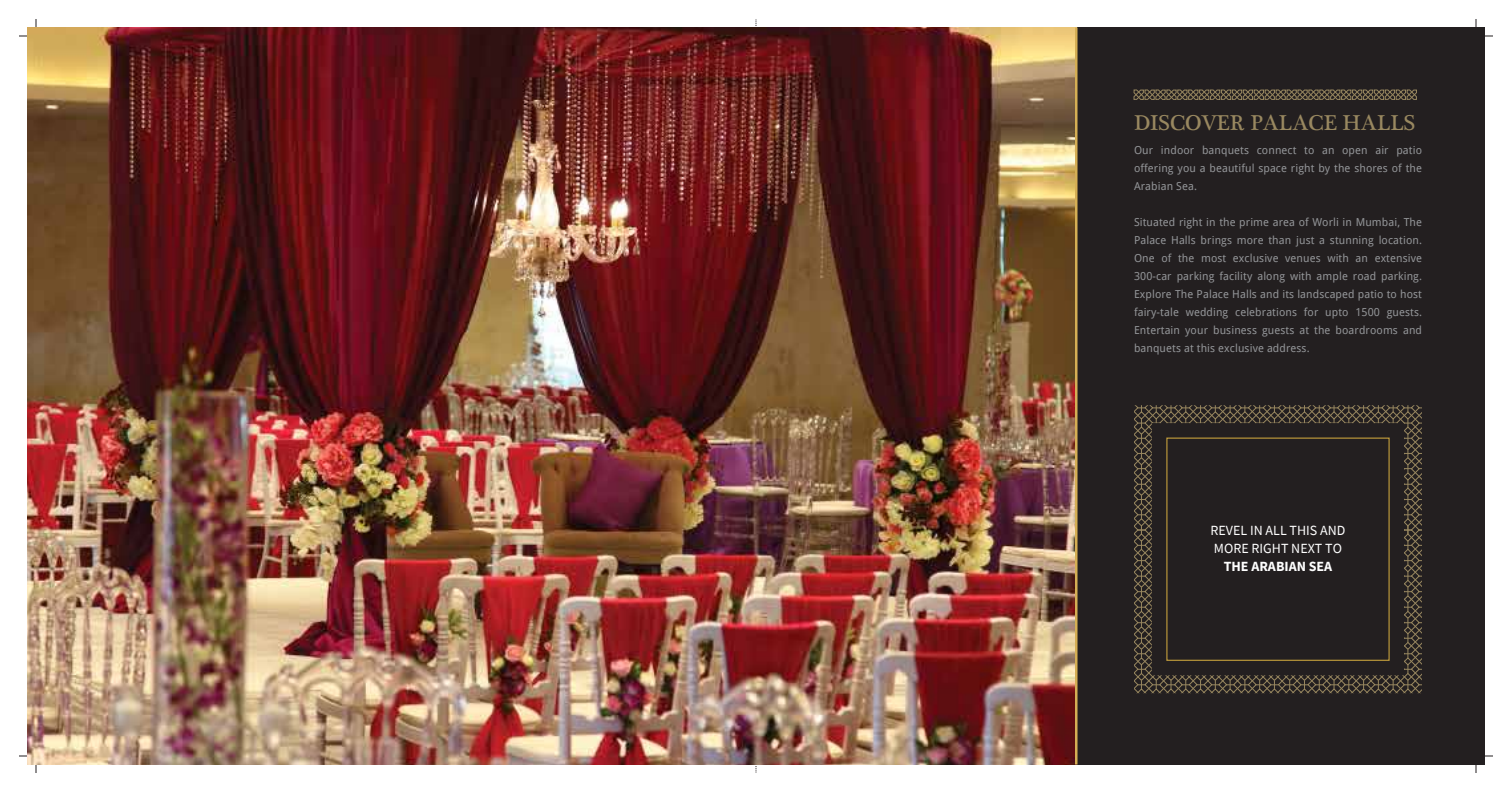
<style>
.page{position:relative;width:1512px;height:792px;background:#fff}
.page>*{position:absolute;margin:0;border:0;box-sizing:border-box;transform-origin:0 0}
.t1{font:22px "Plantagenet Cherokee";color:#998860}
.t2{font:14px/18px "Source Sans Pro";color:#fff}
.t3{font:700 14px "Source Sans Pro";color:#fff}
.t4{font:11px/18px "Droid Sans";letter-spacing:.01em;color:#939598;text-align:justify}
</style>
<div class="page">
<div style="left:756px;top:27px;width:729px;height:738px;background:#231f20"></div>
<svg style="left:1133px;top:89px;width:284px;height:11px"></svg>
<img style="left:27px;top:27px;width:1048px;height:738px">
<svg style="left:1134px;top:405px;width:288px;height:288px"></svg>
<hr style="left:1075px;top:27px;width:3px;height:738px;background:#d5ae54">
<h1 class="t1" style="left:1134px;top:109px;width:283px">DISCOVER PALACE HALLS</h1>
<p class="t4" style="left:1134px;top:141px;width:290px">Our indoor banquets connect to an open air patio offering you a beautiful space right by the shores of the Arabian Sea.</p>
<p class="t4" style="left:1134px;top:213px;width:290px">Situated right in the prime area of Worli in Mumbai, The Palace Halls brings more than just a stunning location.<br>One of the most exclusive venues with an extensive 300-car parking facility along with ample road parking.<br>Explore The Palace Halls and its landscaped patio to host fairy-tale wedding celebrations for upto 1500 guests.<br>Entertain your business guests at the boardrooms and banquets at this exclusive address.</p>
<p class="t2" style="left:1211px;top:521px;width:136px">REVEL IN ALL THIS AND<br>MORE RIGHT NEXT TO</p>
<p class="t3" style="left:1224px;top:557px;width:110px">THE ARABIAN SEA</p>
</div>
